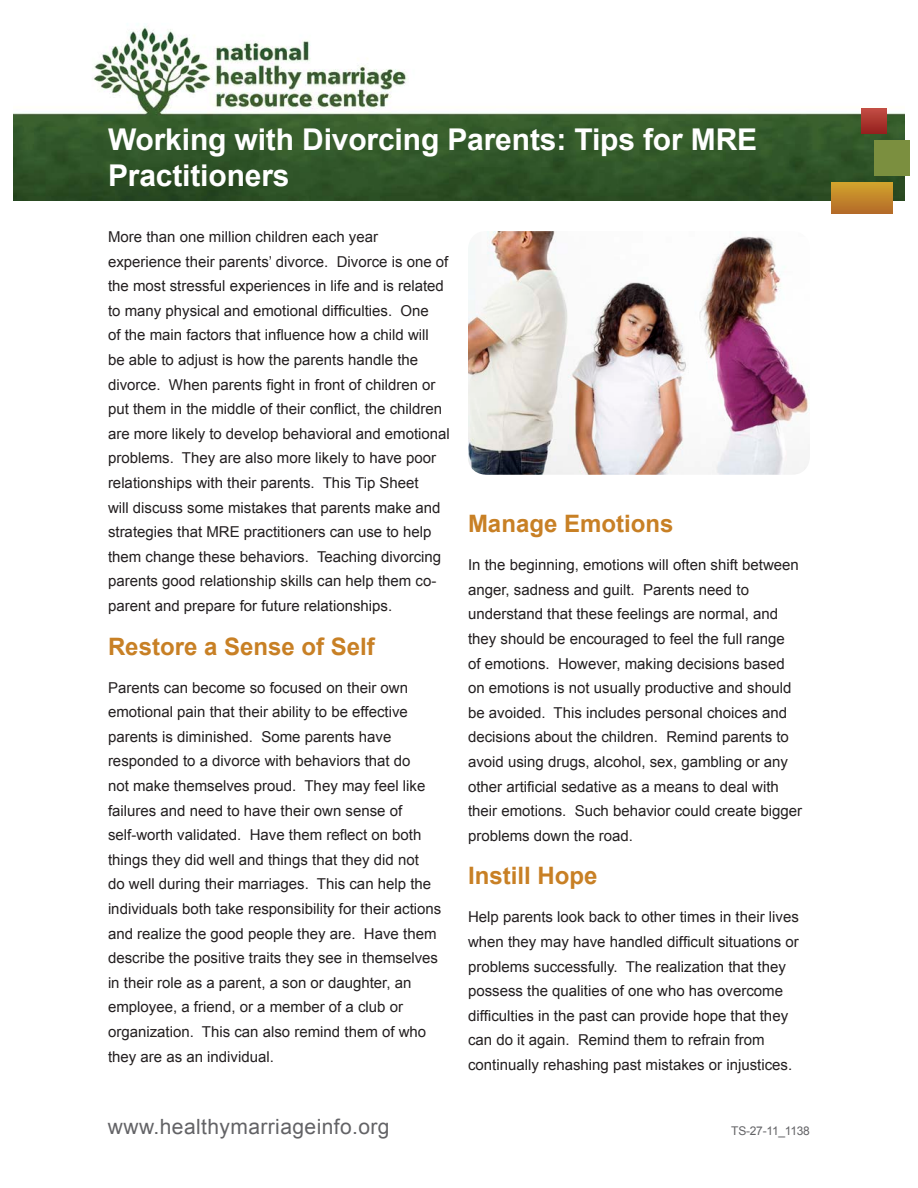
<style>
.page{position:relative;width:918px;height:1188px;background:#fff}
.page>*{position:absolute;margin:0;border:0;box-sizing:border-box;transform-origin:0 0}
.t1{font:700 30px/36px "Arial";letter-spacing:-.005em;color:#fff}
.t2{font:700 24px "Arial";color:#c88025}
.t3{font:21px "Arial";letter-spacing:.02em;color:#636366}
.t4{font:15px/24.6px "Arial";color:#231f20}
.t5{font:12px "Arial";letter-spacing:-.02em;color:#636366}
</style>
<div class="page">
<img style="left:14px;top:26px;width:890px;height:175px">
<div style="left:831px;top:183px;width:61px;height:30px;background:linear-gradient(to bottom,#d2a32c,#b56d29)"></div>
<div style="left:874px;top:140px;width:35px;height:36px;background:#7b8f3f"></div>
<div style="left:862px;top:109px;width:24px;height:24px;background:linear-gradient(to bottom,#c14c42,#982220)"></div>
<img style="left:468px;top:231px;width:342px;height:244px">
<h1 class="t1" style="left:108px;top:123px;width:651px">Working with Divorcing Parents: Tips for MRE<br>Practitioners</h1>
<p class="t4" style="left:108px;top:225px;width:343px">More than one million children each year experience their parents’ divorce. Divorce is one of the most stressful experiences in life and is related to many physical and emotional difficulties. One<br>of the main factors that influence how a child will<br>be able to adjust is how the parents handle the divorce. When parents fight in front of children or put them in the middle of their conflict, the children are more likely to develop behavioral and emotional problems. They are also more likely to have poor relationships with their parents. This Tip Sheet<br>will discuss some mistakes that parents make and strategies that MRE practitioners can use to help them change these behaviors. Teaching divorcing parents good relationship skills can help them co&shy;parent and prepare for future relationships.</p>
<h2 class="t2" style="left:108px;top:630px;width:268px">Restore a Sense of Self</h2>
<p class="t4" style="left:108px;top:675px;width:335px">Parents can become so focused on their own emotional pain that their ability to be effective parents is diminished. Some parents have responded to a divorce with behaviors that do<br>not make themselves proud. They may feel like failures and need to have their own sense of self-worth validated. Have them reflect on both things they did well and things that they did not<br>do well during their marriages. This can help the individuals both take responsibility for their actions and realize the good people they are. Have them describe the positive traits they see in themselves in their role as a parent, a son or daughter, an employee, a friend, or a member of a club or organization. This can also remind them of who they are as an individual.</p>
<h2 class="t2" style="left:468px;top:508px;width:207px">Manage Emotions</h2>
<p class="t4" style="left:468px;top:553px;width:336px">In the beginning, emotions will often shift between anger, sadness and guilt. Parents need to understand that these feelings are normal, and they should be encouraged to feel the full range<br>of emotions. However, making decisions based on emotions is not usually productive and should be avoided. This includes personal choices and decisions about the children. Remind parents to avoid using drugs, alcohol, sex, gambling or any other artificial sedative as a means to deal with their emotions. Such behavior could create bigger problems down the road.</p>
<h2 class="t2" style="left:468px;top:860px;width:131px">Instill Hope</h2>
<p class="t4" style="left:468px;top:905px;width:332px">Help parents look back to other times in their lives when they may have handled difficult situations or problems successfully. The realization that they possess the qualities of one who has overcome difficulties in the past can provide hope that they can do it again. Remind them to refrain from continually rehashing past mistakes or injustices.</p>
<h3 class="t3" style="left:108px;top:1113px;width:283px">www.healthymarriageinfo.org</h3>
<p class="t5" style="left:731px;top:1123px;width:80px">TS-27-11_1138</p>
</div>
